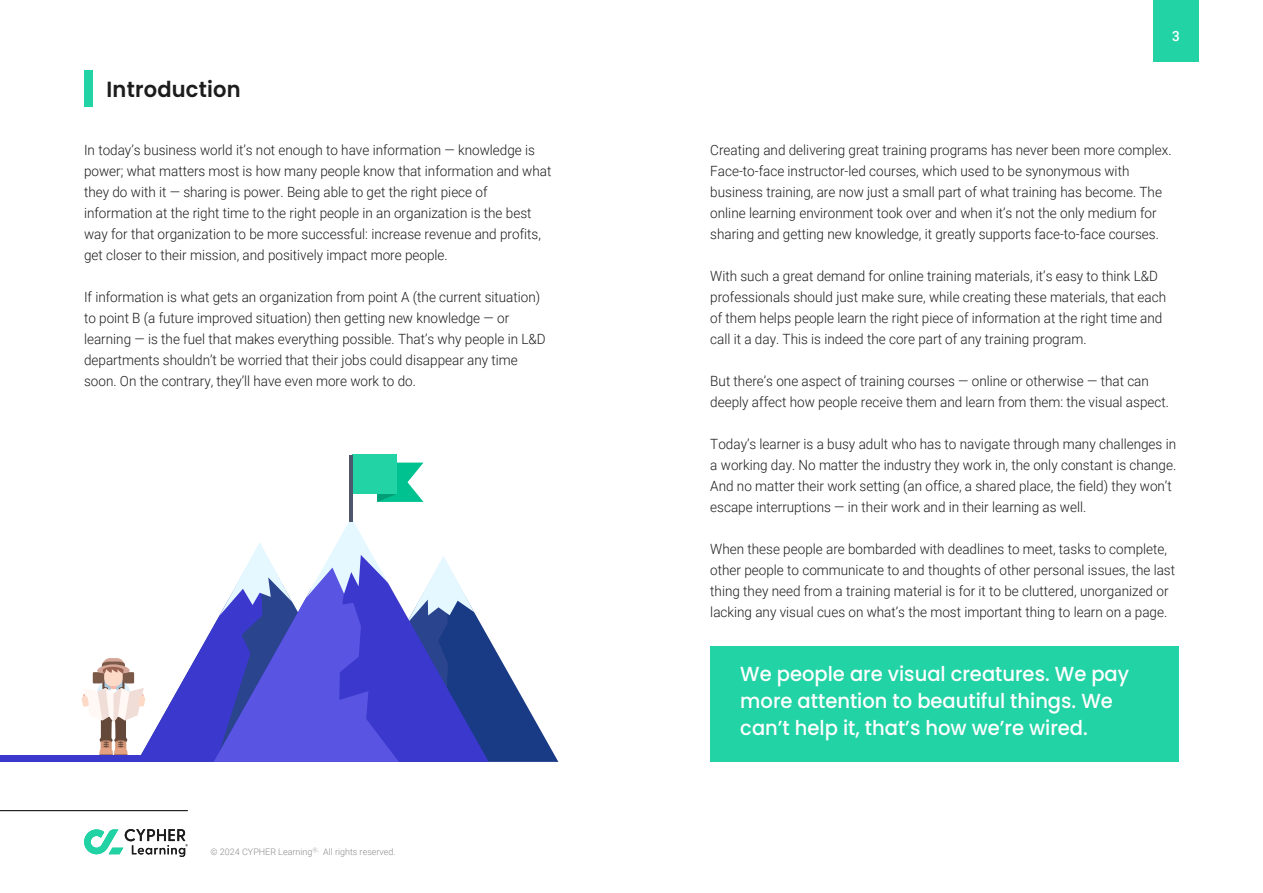
<style>
.page{position:relative;width:1263px;height:893px;background:#fff}
.page>*{position:absolute;margin:0;border:0;box-sizing:border-box;transform-origin:0 0}
.t1{font:600 21.9px "Poppins";letter-spacing:.01em;color:#1c1c1c;scale:.96 1}
.t2{font:500 20.4px/27px "Poppins";color:#fff;scale:.96 1}
.t3{font:300 14.1px/21px "Roboto";color:#1c1c1c;scale:.96 1}
.t4{font:500 14.1px "Roboto";color:#fff;scale:.96 1}
.t5{font:300 9px "Roboto";color:#8c8c8c}
</style>
<div class="page">
<div style="left:710px;top:646px;width:469px;height:116px;background:#22d3a5"></div>
<svg style="left:489px;top:639px;width:69px;height:123px"></svg>
<svg style="left:474px;top:612px;width:15px;height:150px;background:#304b95"></svg>
<svg style="left:377px;top:463px;width:46px;height:39px"></svg>
<div style="left:352px;top:455px;width:45px;height:39px;background:#22d3a5"></div>
<hr style="left:349px;top:455px;width:4px;height:66px;background:#4f576c">
<svg style="left:82px;top:521px;width:392px;height:241px"></svg>
<div style="left:0;top:755px;width:146px;height:7px;background:#3b38cd"></div>
<hr style="left:0;top:810px;width:188px;height:1px;background:#212322">
<svg style="left:84px;top:829px;width:104px;height:28px"></svg>
<div style="left:85px;top:71px;width:8px;height:36px;background:#22d3a5"></div>
<div style="left:1153px;top:0;width:45px;height:62px;background:#22d3a5"></div>
<h1 class="t1" style="left:107px;top:76px;width:141px">Introduction</h1>
<p class="t3" style="left:84px;top:139px;width:488px">In today’s business world it’s not enough to have information — knowledge is power; what matters most is how many people know that information and what they do with it — sharing is power. Being able to get the right piece of information at the right time to the right people in an organization is the best way for that organization to be more successful: increase revenue and profits, get closer to their mission, and positively impact more people.</p>
<p class="t3" style="left:84px;top:285px;width:482px">If information is what gets an organization from point A (the current situation) to point B (a future improved situation) then getting new knowledge — or learning — is the fuel that makes everything possible. That’s why people in L&amp;D departments shouldn’t be worried that their jobs could disappear any time soon. On the contrary, they’ll have even more work to do.</p>
<p class="t5" style="left:211px;top:845px;width:187px">© 2024 CYPHER Learning<sup>Ⓡ.</sup> All rights reserved.</p>
<p class="t4" style="left:1172px;top:26px;width:9px">3</p>
<p class="t3" style="left:710px;top:139px;width:482px">Creating and delivering great training programs has never been more complex.<br>Face-to-face instructor-led courses, which used to be synonymous with business training, are now just a small part of what training has become. The online learning environment took over and when it’s not the only medium for sharing and getting new knowledge, it greatly supports face-to-face courses.</p>
<p class="t3" style="left:710px;top:264px;width:476px">With such a great demand for online training materials, it’s easy to think L&amp;D professionals should just make sure, while creating these materials, that each of them helps people learn the right piece of information at the right time and call it a day. This is indeed the core part of any training program.</p>
<p class="t3" style="left:710px;top:369px;width:479px">But there’s one aspect of training courses — online or otherwise — that can deeply affect how people receive them and learn from them: the visual aspect.</p>
<p class="t3" style="left:710px;top:432px;width:487px">Today’s learner is a busy adult who has to navigate through many challenges in a working day. No matter the industry they work in, the only constant is change.<br>And no matter their work setting (an office, a shared place, the field) they won’t escape interruptions — in their work and in their learning as well.</p>
<p class="t3" style="left:710px;top:537px;width:486px">When these people are bombarded with deadlines to meet, tasks to complete, other people to communicate to and thoughts of other personal issues, the last thing they need from a training material is for it to be cluttered, unorganized or lacking any visual cues on what’s the most important thing to learn on a page.</p>
<h2 class="t2" style="left:740px;top:661px;width:407px">We people are visual creatures. We pay more attention to beautiful things. We can’t help it, that’s how we’re wired.</h2>
</div>
